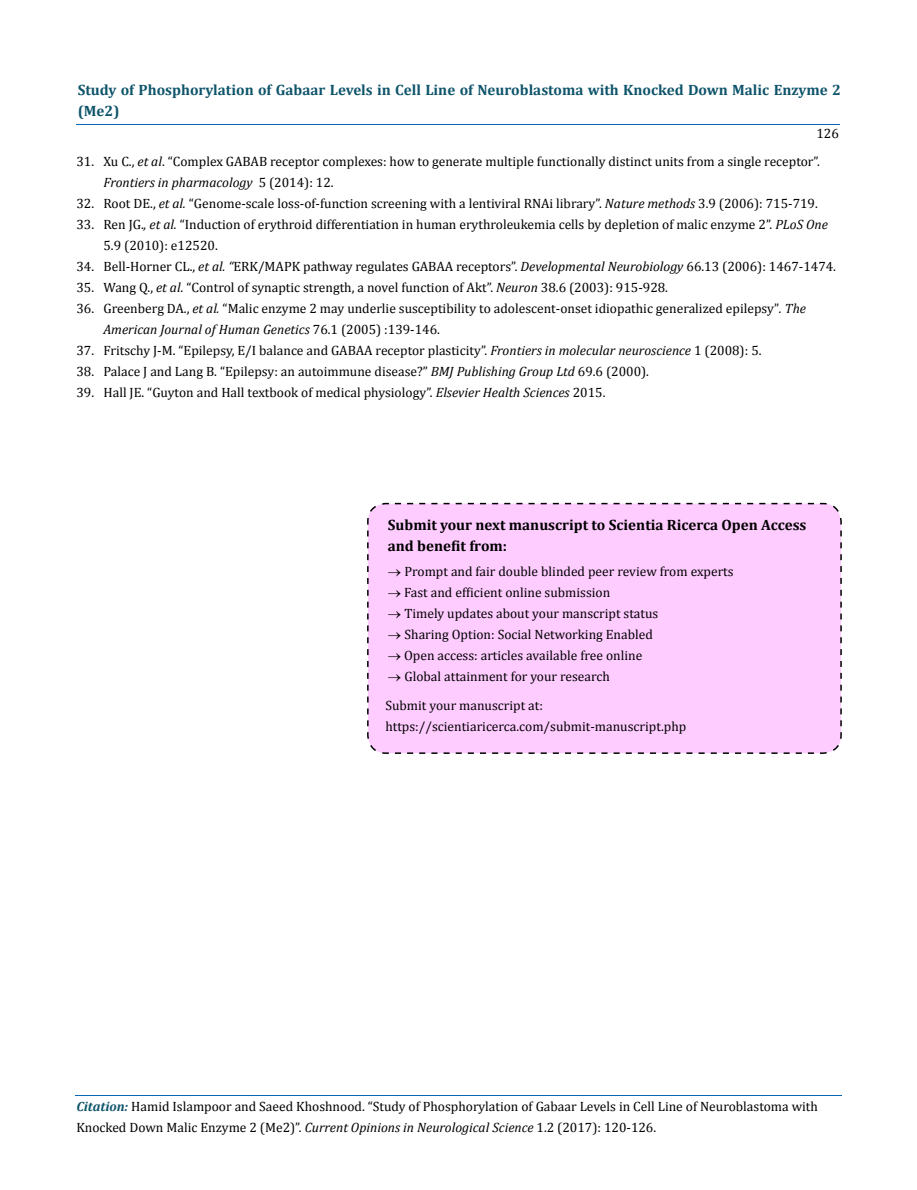
<style>
.page{position:relative;width:917px;height:1190px;background:#fff}
.page>*{position:absolute;margin:0;border:0;box-sizing:border-box;transform-origin:0 0}
.t1{font:700 15px/21px "Cambria";color:#0e546a}
.t2{font:700 15px/21px "Cambria";color:#000}
.t3{font:13.5px/21px "Cambria";color:#000}
.s1{font-style:italic}
.s2{font-weight:700;font-style:italic;font-size:13.35px;color:#0e546a}
</style>
<div class="page">
<hr style="left:76px;top:124px;width:764px;height:1px;background:#0d66b1">
<hr style="left:75px;top:1095px;width:766px;height:1px;background:#0d66b1">
<div style="left:367px;top:502px;width:475px;height:252px;background:#fcf"></div>
<p class="t1" style="left:78px;top:79px;width:764px">Study of Phosphorylation of Gabaar Levels in Cell Line of Neuroblastoma with Knocked Down Malic Enzyme 2 (Me2)</p>
<p class="t3" style="left:103px;top:150px;width:718px;text-indent:-27px">31. Xu C., <span class="s1">et al</span>. “Complex GABAB receptor complexes: how to generate multiple functionally distinct units from a single receptor”.<br><span class="s1">Frontiers in pharmacology</span> 5 (2014): 12.</p>
<p class="t3" style="left:76px;top:192px;width:743px">32. Root DE., <span class="s1">et al.</span> “Genome-scale loss-of-function screening with a lentiviral RNAi library”. <span class="s1">Nature methods</span> 3.9 (2006): 715-719.</p>
<p class="t3" style="left:103px;top:213px;width:726px;text-indent:-27px">33. Ren JG.<span class="s1">, et al.</span> “Induction of erythroid differentiation in human erythroleukemia cells by depletion of malic enzyme 2”. <span class="s1">PLoS One<br></span>5.9 (2010): e12520.</p>
<p class="t3" style="left:76px;top:255px;width:761px">34. Bell‐Horner CL., <span class="s1">et al. “</span>ERK/MAPK pathway regulates GABAA receptors”. <span class="s1">Developmental Neurobiology</span> 66.13 (2006): 1467-1474.</p>
<p class="t3" style="left:76px;top:276px;width:593px">35. Wang Q., <span class="s1">et al</span>. “Control of synaptic strength, a novel function of Akt”. <span class="s1">Neuron</span> 38.6 (2003): 915-928.</p>
<p class="t3" style="left:103px;top:297px;width:704px;text-indent:-27px">36. Greenberg DA., <span class="s1">et al.</span> “Malic enzyme 2 may underlie susceptibility to adolescent-onset idiopathic generalized epilepsy”<span class="s1">. The<br>American Journal of Human Genetics</span> 76.1 (2005) :139-146.</p>
<p class="t3" style="left:76px;top:339px;width:686px">37. Fritschy J-M. “Epilepsy, E/I balance and GABAA receptor plasticity”. <span class="s1">Frontiers in molecular neuroscience</span> 1 (2008): 5.</p>
<p class="t3" style="left:76px;top:360px;width:574px">38. Palace J and Lang B. “Epilepsy: an autoimmune disease?” <span class="s1">BMJ Publishing Group Ltd</span> 69.6 (2000).</p>
<p class="t3" style="left:76px;top:381px;width:530px">39. Hall JE. “Guyton and Hall textbook of medical physiology”. <span class="s1">Elsevier Health Sciences</span> 2015.</p>
<p class="t3" style="left:816px;top:123px;width:24px">126</p>
<p class="t2" style="left:388px;top:513px;width:420px">Submit your next manuscript to Scientia Ricerca Open Access and benefit from:</p>
<p class="t3" style="left:388px;top:560px;width:347px">→ Prompt and fair double blinded peer review from experts</p>
<p class="t3" style="left:388px;top:581px;width:224px">→ Fast and efficient online submission</p>
<p class="t3" style="left:388px;top:602px;width:272px">→ Timely updates about your manscript status</p>
<p class="t3" style="left:388px;top:623px;width:266px">→ Sharing Option: Social Networking Enabled</p>
<p class="t3" style="left:388px;top:644px;width:256px">→ Open access: articles available free online</p>
<p class="t3" style="left:385px;top:661px;width:226px;line-height:29.4px">→ Global attainment for your research<br>Submit your manuscript at:</p>
<p class="t3" style="left:385px;top:716px;width:302px">https://scientiaricerca.com/submit-manuscript.php</p>
<p class="t3" style="left:76px;top:1095px;width:743px"><span class="s2">Citation:</span> Hamid Islampoor and Saeed Khoshnood. “Study of Phosphorylation of Gabaar Levels in Cell Line of Neuroblastoma with<br>Knocked Down Malic Enzyme 2 (Me2)”. <span class="s1">Current Opinions in Neurological Science</span> 1.2 (2017): 120-126.</p>
</div>
